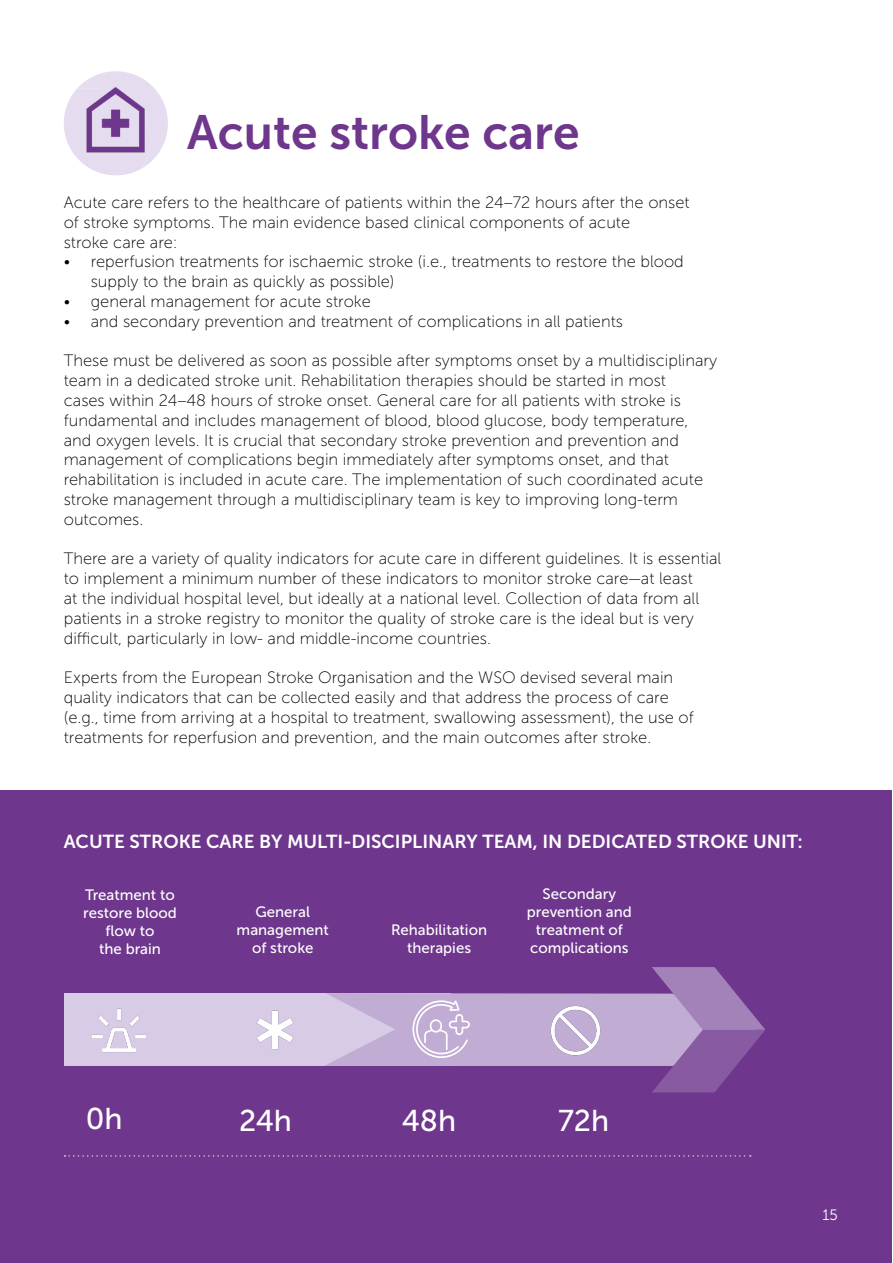
<style>
.page{position:relative;width:893px;height:1263px;background:#fff}
.page>*{position:absolute;margin:0;border:0;box-sizing:border-box;transform-origin:0 0}
.t1{font:48px "Museo Sans 700";color:#6e368c}
.t2{font:30px "Museo Sans 500";color:#fff}
.t3{font:18.75px "Museo Sans 700";color:#fff}
.t4{font:16.5px/19.8px "Museo Sans 100";color:#000}
.t5{font:15px/18px "Museo Sans 500";color:#fff;text-align:center}
.t6{font:15px "Museo Sans 300";color:#fff}
</style>
<div class="page">
<div style="left:0;top:791px;width:892px;height:472px;background:#6e368c"></div>
<svg style="left:64px;top:71px;width:104px;height:104px"></svg>
<div style="left:64px;top:993px;width:387px;height:73px;background:#d7cbe6"></div>
<svg style="left:65px;top:1155px;width:686px;height:2px"></svg>
<img style="left:91px;top:1008px;width:56px;height:45px">
<img style="left:72px;top:77px;width:86px;height:85px">
<img style="left:257px;top:1010px;width:37px;height:40px">
<svg style="left:325px;top:967px;width:440px;height:125px"></svg>
<h1 class="t1" style="left:187px;top:105px;width:394px">Acute stroke care</h1>
<p class="t4" style="left:64px;top:193px;width:627px">Acute care refers to the healthcare of patients within the 24–72 hours after the onset of stroke symptoms. The main evidence based clinical components of acute<br>stroke care are:</p>
<p class="t4" style="left:91px;top:252px;width:595px;text-indent:-27px">• reperfusion treatments for ischaemic stroke (i.e., treatments to restore the blood supply to the brain as quickly as possible)</p>
<p class="t4" style="left:64px;top:292px;width:309px">• general management for acute stroke</p>
<p class="t4" style="left:64px;top:311px;width:561px">• and secondary prevention and treatment of complications in all patients</p>
<p class="t4" style="left:64px;top:351px;width:655px">These must be delivered as soon as possible after symptoms onset by a multidisciplinary team in a dedicated stroke unit. Rehabilitation therapies should be started in most<br>cases within 24–48 hours of stroke onset. General care for all patients with stroke is fundamental and includes management of blood, blood glucose, body temperature, and oxygen levels. It is crucial that secondary stroke prevention and prevention and management of complications begin immediately after symptoms onset, and that rehabilitation is included in acute care. The implementation of such coordinated acute stroke management through a multidisciplinary team is key to improving long-term outcomes.</p>
<p class="t4" style="left:64px;top:549px;width:659px">There are a variety of quality indicators for acute care in different guidelines. It is essential to implement a minimum number of these indicators to monitor stroke care—at least<br>at the individual hospital level, but ideally at a national level. Collection of data from all patients in a stroke registry to monitor the quality of stroke care is the ideal but is very difficult, particularly in low- and middle-income countries.</p>
<p class="t4" style="left:64px;top:668px;width:632px">Experts from the European Stroke Organisation and the WSO devised several main quality indicators that can be collected easily and that address the process of care (e.g., time from arriving at a hospital to treatment, swallowing assessment), the use of treatments for reperfusion and prevention, and the main outcomes after stroke.</p>
<p class="t3" style="left:64px;top:831px;width:740px">ACUTE STROKE CARE BY MULTI-DISCIPLINARY TEAM, IN DEDICATED STROKE UNIT:</p>
<p class="t5" style="left:83px;top:885px;width:95px">Treatment to restore blood flow to<br>the brain</p>
<p class="t5" style="left:527px;top:885px;width:107px">Secondary prevention and treatment of complications</p>
<p class="t5" style="left:237px;top:902px;width:94px">General management of stroke</p>
<p class="t5" style="left:391px;top:921px;width:98px">Rehabilitation therapies</p>
<h2 class="t2" style="left:86px;top:1102px;width:38px">0h</h2>
<h2 class="t2" style="left:239px;top:1104px;width:54px">24h</h2>
<h2 class="t2" style="left:402px;top:1104px;width:56px">48h</h2>
<h2 class="t2" style="left:558px;top:1104px;width:53px">72h</h2>
<p class="t6" style="left:823px;top:1207px;width:17px">15</p>
</div>
